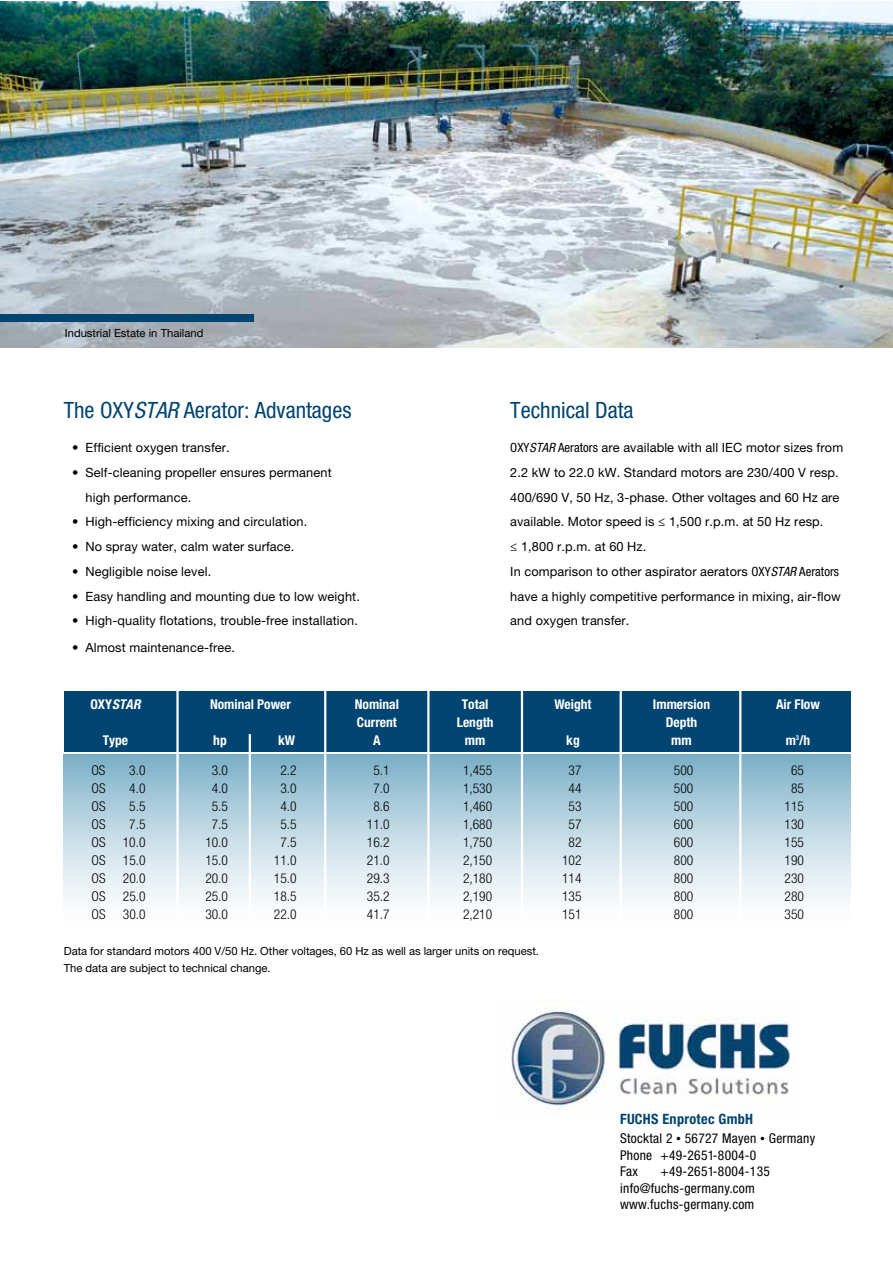
<style>
.page{position:relative;width:893px;height:1263px;background:#fff}
.page>*{position:absolute;margin:0;border:0;box-sizing:border-box;transform-origin:0 0}
.t1{font:condensed 22.5px "Helvetica Neue LT Std";color:#004471}
.t2{font:700 condensed 14.25px "Helvetica Neue LT Std";letter-spacing:.02em;color:#004471}
.t3{font:300 condensed 13.5px "Helvetica Neue LT Std";color:#000}
.t4{font:condensed 13.5px/16.5px "Helvetica Neue LT Std";letter-spacing:.02em;color:#000}
.t5{font:700 condensed 13.5px "Helvetica Neue LT Std";color:#fff}
.t6{font:italic 700 condensed 13.5px "Helvetica Neue LT Std";color:#fff}
.t7{font:12.75px/24.8px "Helvetica Neue LT Std";letter-spacing:.01em;color:#000}
.t8{font:11.25px/16.5px "Helvetica Neue LT Std";color:#000}
.s1{font-style:italic}
.s2{font-stretch:condensed}
.s3{font-style:italic;font-stretch:condensed}
.s4{font-style:normal}
.s5{font-size:9.75px}
</style>
<div class="page">
<img style="left:0;top:1px;width:892px;height:347px">
<div style="left:0;top:315px;width:253px;height:7px;background:#004471"></div>
<img style="left:511px;top:999px;width:285px;height:108px">
<div style="left:64px;top:754px;width:786px;height:172px;background:linear-gradient(to bottom,#81b3ca,#fff)"></div>
<div style="left:64px;top:691px;width:786px;height:61px;background:#004471"></div>
<hr style="left:176px;top:684px;width:3px;height:254px;background:#fff">
<hr style="left:324px;top:682px;width:2px;height:257px;background:#fff">
<hr style="left:427px;top:682px;width:3px;height:256px;background:#fff">
<hr style="left:521px;top:682px;width:2px;height:256px;background:#fff">
<hr style="left:620px;top:682px;width:2px;height:254px;background:#fff">
<hr style="left:739px;top:681px;width:2px;height:256px;background:#fff">
<hr style="left:249px;top:734px;width:2px;height:194px;background:#fff">
<p class="t8" style="left:65px;top:325px;width:140px">Industrial Estate in Thailand</p>
<h1 class="t1" style="left:64px;top:397px;width:289px">The OXY<span class="s1">STAR</span> Aerator: Advantages</h1>
<p class="t7" style="left:72px;top:435px;width:159px">• Efficient oxygen transfer.</p>
<p class="t7" style="left:86px;top:460px;width:248px;text-indent:-13px">• Self-cleaning propeller ensures permanent high performance.</p>
<p class="t7" style="left:72px;top:509px;width:237px">• High-efficiency mixing and circulation.</p>
<p class="t7" style="left:72px;top:534px;width:224px">• No spray water, calm water surface.</p>
<p class="t7" style="left:72px;top:559px;width:140px">• Negligible noise level.</p>
<p class="t7" style="left:72px;top:584px;width:289px">• Easy handling and mounting due to low weight.</p>
<p class="t7" style="left:72px;top:608px;width:287px">• High-quality flotations, trouble-free installation.</p>
<p class="t7" style="left:72px;top:635px;width:164px">• Almost maintenance-free.</p>
<h1 class="t1" style="left:510px;top:397px;width:125px">Technical Data</h1>
<p class="t7" style="left:510px;top:435px;width:334px"><span class="s2">OXY</span><span class="s3">STAR</span> <span class="s2">Aerators</span> are available with all IEC motor sizes from 2.2 kW to 22.0 kW. Standard motors are 230/400 V resp.<br>400/690 V, 50 Hz, 3-phase. Other voltages and 60 Hz are available. Motor speed is ≤ 1,500 r.p.m. at 50 Hz resp.<br>≤ 1,800 r.p.m. at 60 Hz.<br>In comparison to other aspirator aerators <span class="s2">OXY</span><span class="s3">STAR</span> <span class="s2">Aerators </span>have a highly competitive performance in mixing, air-flow and oxygen transfer.</p>
<p class="t6" style="left:90px;top:696px;width:55px"><span class="s4">OXY</span>STAR</p>
<p class="t5" style="left:210px;top:696px;width:82px">Nominal Power</p>
<p class="t5" style="left:355px;top:696px;width:46px">Nominal</p>
<p class="t5" style="left:462px;top:696px;width:28px">Total</p>
<p class="t5" style="left:554px;top:696px;width:39px">Weight</p>
<p class="t5" style="left:653px;top:696px;width:59px">Immersion</p>
<p class="t5" style="left:776px;top:696px;width:45px">Air Flow</p>
<p class="t5" style="left:357px;top:714px;width:41px">Current</p>
<p class="t5" style="left:457px;top:714px;width:38px">Length</p>
<p class="t5" style="left:666px;top:714px;width:33px">Depth</p>
<p class="t5" style="left:103px;top:732px;width:27px">Type</p>
<p class="t5" style="left:213px;top:732px;width:15px">hp</p>
<p class="t5" style="left:278px;top:732px;width:19px">kW</p>
<p class="t5" style="left:373px;top:732px;width:9px">A</p>
<p class="t5" style="left:465px;top:732px;width:22px">mm</p>
<p class="t5" style="left:566px;top:732px;width:15px">kg</p>
<p class="t5" style="left:671px;top:732px;width:22px">mm</p>
<p class="t5" style="left:786px;top:732px;width:26px">m<sup>3</sup>/h</p>
<p class="t3" style="left:91px;top:762px;width:15px">OS</p>
<p class="t3" style="left:129px;top:762px;width:18px">3.0</p>
<p class="t3" style="left:212px;top:762px;width:18px">3.0</p>
<p class="t3" style="left:280px;top:762px;width:18px">2.2</p>
<p class="t3" style="left:373px;top:762px;width:18px">5.1</p>
<p class="t3" style="left:463px;top:762px;width:31px">1,455</p>
<p class="t3" style="left:569px;top:762px;width:14px">37</p>
<p class="t3" style="left:674px;top:762px;width:21px">500</p>
<p class="t3" style="left:791px;top:762px;width:14px">65</p>
<p class="t3" style="left:91px;top:780px;width:15px">OS</p>
<p class="t3" style="left:129px;top:780px;width:18px">4.0</p>
<p class="t3" style="left:212px;top:780px;width:18px">4.0</p>
<p class="t3" style="left:280px;top:780px;width:18px">3.0</p>
<p class="t3" style="left:373px;top:780px;width:18px">7.0</p>
<p class="t3" style="left:463px;top:780px;width:31px">1,530</p>
<p class="t3" style="left:569px;top:780px;width:14px">44</p>
<p class="t3" style="left:674px;top:780px;width:21px">500</p>
<p class="t3" style="left:791px;top:780px;width:14px">85</p>
<p class="t3" style="left:92px;top:798px;width:15px">OS</p>
<p class="t3" style="left:129px;top:798px;width:18px">5.5</p>
<p class="t3" style="left:212px;top:798px;width:18px">5.5</p>
<p class="t3" style="left:280px;top:798px;width:18px">4.0</p>
<p class="t3" style="left:373px;top:798px;width:18px">8.6</p>
<p class="t3" style="left:463px;top:798px;width:31px">1,460</p>
<p class="t3" style="left:569px;top:798px;width:14px">53</p>
<p class="t3" style="left:674px;top:798px;width:21px">500</p>
<p class="t3" style="left:785px;top:798px;width:21px">115</p>
<p class="t3" style="left:92px;top:816px;width:15px">OS</p>
<p class="t3" style="left:129px;top:816px;width:18px">7.5</p>
<p class="t3" style="left:212px;top:816px;width:18px">7.5</p>
<p class="t3" style="left:280px;top:816px;width:18px">5.5</p>
<p class="t3" style="left:367px;top:816px;width:24px">11.0</p>
<p class="t3" style="left:463px;top:816px;width:31px">1,680</p>
<p class="t3" style="left:569px;top:816px;width:14px">57</p>
<p class="t3" style="left:674px;top:816px;width:21px">600</p>
<p class="t3" style="left:785px;top:816px;width:21px">130</p>
<p class="t3" style="left:92px;top:834px;width:15px">OS</p>
<p class="t3" style="left:123px;top:834px;width:24px">10.0</p>
<p class="t3" style="left:205px;top:834px;width:24px">10.0</p>
<p class="t3" style="left:280px;top:834px;width:18px">7.5</p>
<p class="t3" style="left:367px;top:834px;width:24px">16.2</p>
<p class="t3" style="left:463px;top:834px;width:31px">1,750</p>
<p class="t3" style="left:569px;top:834px;width:14px">82</p>
<p class="t3" style="left:674px;top:834px;width:21px">600</p>
<p class="t3" style="left:785px;top:834px;width:21px">155</p>
<p class="t3" style="left:92px;top:852px;width:15px">OS</p>
<p class="t3" style="left:123px;top:852px;width:24px">15.0</p>
<p class="t3" style="left:205px;top:852px;width:24px">15.0</p>
<p class="t3" style="left:274px;top:852px;width:24px">11.0</p>
<p class="t3" style="left:367px;top:852px;width:24px">21.0</p>
<p class="t3" style="left:463px;top:852px;width:31px">2,150</p>
<p class="t3" style="left:562px;top:852px;width:21px">102</p>
<p class="t3" style="left:674px;top:852px;width:21px">800</p>
<p class="t3" style="left:785px;top:852px;width:21px">190</p>
<p class="t3" style="left:92px;top:870px;width:15px">OS</p>
<p class="t3" style="left:123px;top:870px;width:24px">20.0</p>
<p class="t3" style="left:205px;top:870px;width:24px">20.0</p>
<p class="t3" style="left:274px;top:870px;width:24px">15.0</p>
<p class="t3" style="left:367px;top:870px;width:24px">29.3</p>
<p class="t3" style="left:463px;top:870px;width:31px">2,180</p>
<p class="t3" style="left:562px;top:870px;width:21px">114</p>
<p class="t3" style="left:674px;top:870px;width:21px">800</p>
<p class="t3" style="left:785px;top:870px;width:21px">230</p>
<p class="t3" style="left:92px;top:888px;width:15px">OS</p>
<p class="t3" style="left:123px;top:888px;width:24px">25.0</p>
<p class="t3" style="left:205px;top:888px;width:24px">25.0</p>
<p class="t3" style="left:274px;top:888px;width:24px">18.5</p>
<p class="t3" style="left:367px;top:888px;width:24px">35.2</p>
<p class="t3" style="left:463px;top:888px;width:31px">2,190</p>
<p class="t3" style="left:562px;top:888px;width:21px">135</p>
<p class="t3" style="left:674px;top:888px;width:21px">800</p>
<p class="t3" style="left:785px;top:888px;width:21px">280</p>
<p class="t3" style="left:92px;top:906px;width:15px">OS</p>
<p class="t3" style="left:123px;top:906px;width:24px">30.0</p>
<p class="t3" style="left:205px;top:906px;width:24px">30.0</p>
<p class="t3" style="left:274px;top:906px;width:24px">22.0</p>
<p class="t3" style="left:367px;top:906px;width:24px">41.7</p>
<p class="t3" style="left:463px;top:906px;width:31px">2,210</p>
<p class="t3" style="left:562px;top:906px;width:21px">151</p>
<p class="t3" style="left:674px;top:906px;width:21px">800</p>
<p class="t3" style="left:785px;top:906px;width:21px">350</p>
<p class="t8" style="left:64px;top:943px;width:477px">Data for standard motors 400 V/50 Hz. Other voltages, 60 Hz as well as larger units on request.<br>The data are subject to technical change.</p>
<p class="t2" style="left:620px;top:1110px;width:135px">FUCHS Enprotec GmbH</p>
<p class="t4" style="left:620px;top:1130px;width:197px">Stocktal 2 <span class="s5">•</span> 56727 Mayen <span class="s5">•</span> Germany<br>Phone +49-2651-8004-0<br>Fax</p>
<p class="t4" style="left:620px;top:1163px;width:151px;text-indent:40px">+49-2651-8004-135 info@fuchs-germany.com www.fuchs-germany.com</p>
</div>
